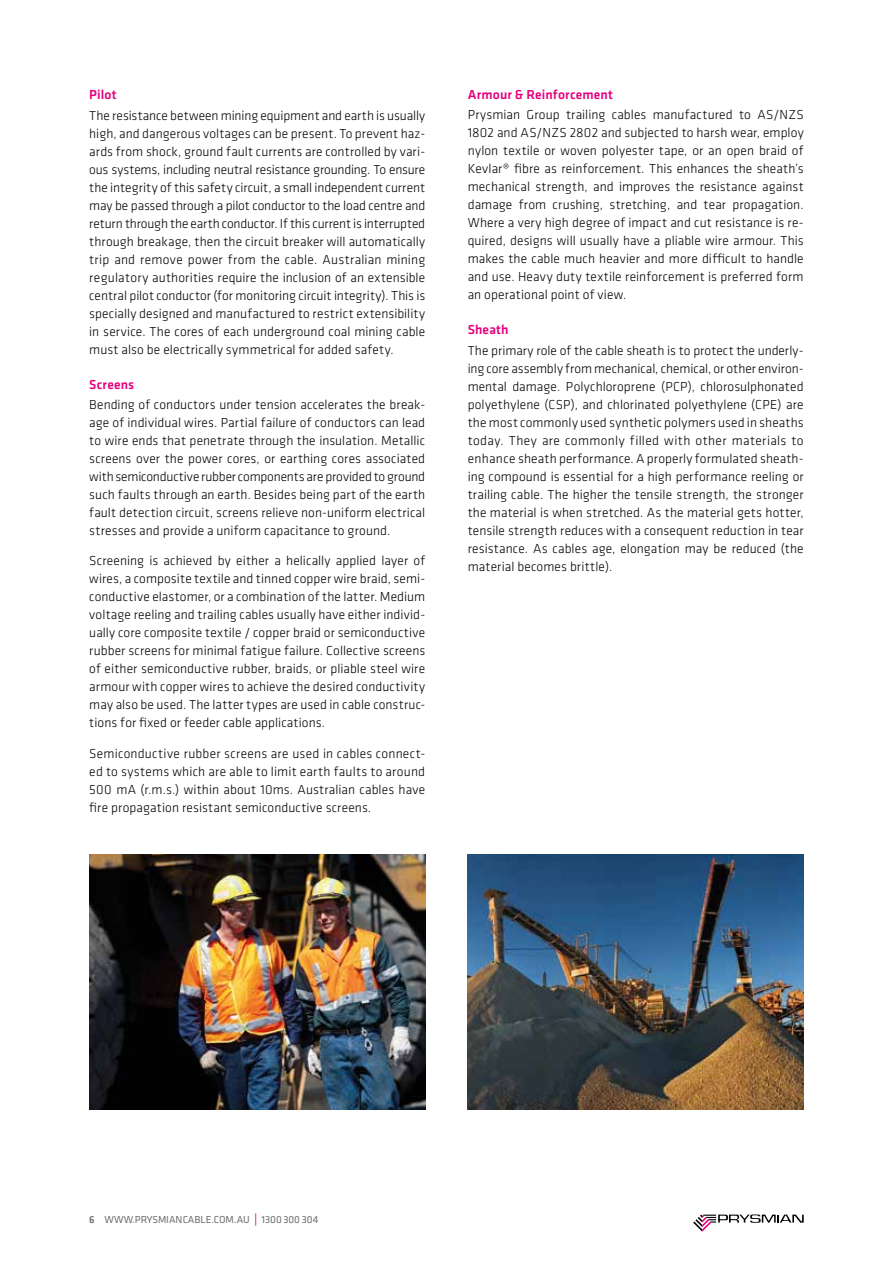
<style>
.page{position:relative;width:893px;height:1263px;background:#fff}
.page>*{position:absolute;margin:0;border:0;box-sizing:border-box;transform-origin:0 0}
.t1{font:300 13.5px/18px "Klavika";letter-spacing:.01em;color:#000;text-align:justify}
.t2{font:500 13.5px "Klavika";letter-spacing:.01em;color:#e6007d}
.t3{font:10.5px "Klavika";letter-spacing:-.005em;color:#706f6f}
.s1{font-weight:500}
.s2{font-family:"Arial Unicode MS";font-size:13.2px;color:#e6007d}
</style>
<div class="page">
<svg style="left:693px;top:1214px;width:111px;height:18px"></svg>
<img style="left:89px;top:855px;width:336px;height:255px">
<img style="left:468px;top:855px;width:336px;height:255px">
<p class="t2" style="left:89px;top:86px;width:29px">Pilot</p>
<p class="t1" style="left:89px;top:106px;width:337px">The resistance between mining equipment and earth is usually high, and dangerous voltages can be present. To prevent haz&shy;ards from shock, ground fault currents are controlled by vari&shy;ous systems, including neutral resistance grounding. To ensure the integrity of this safety circuit, a small independent current may be passed through a pilot conductor to the load centre and return through the earth conductor. If this current is interrupted through breakage, then the circuit breaker will automatically trip and remove power from the cable. Australian mining regulatory authorities require the inclusion of an extensible central pilot conductor (for monitoring circuit integrity). This is specially designed and manufactured to restrict extensibility in service. The cores of each underground coal mining cable must also be electrically symmetrical for added safety.</p>
<p class="t2" style="left:89px;top:375px;width:46px">Screens</p>
<p class="t1" style="left:89px;top:395px;width:337px">Bending of conductors under tension accelerates the break&shy;age of individual wires. Partial failure of conductors can lead to wire ends that penetrate through the insulation. Metallic screens over the power cores, or earthing cores associated with semiconductive rubber components are provided to ground such faults through an earth. Besides being part of the earth fault detection circuit, screens relieve non-uniform electrical stresses and provide a uniform capacitance to ground.</p>
<p class="t1" style="left:89px;top:552px;width:337px">Screening is achieved by either a helically applied layer of wires, a composite textile and tinned copper wire braid, semi&shy;conductive elastomer, or a combination of the latter. Medium voltage reeling and trailing cables usually have either individ&shy;ually core composite textile / copper braid or semiconductive rubber screens for minimal fatigue failure. Collective screens of either semiconductive rubber, braids, or pliable steel wire armour with copper wires to achieve the desired conductivity may also be used. The latter types are used in cable construc&shy;tions for fixed or feeder cable applications.</p>
<p class="t1" style="left:89px;top:744px;width:337px">Semiconductive rubber screens are used in cables connect&shy;ed to systems which are able to limit earth faults to around 500 mA (r.m.s.) within about 10ms. Australian cables have fire propagation resistant semiconductive screens.</p>
<p class="t2" style="left:468px;top:86px;width:147px">Armour &amp; Reinforcement</p>
<p class="t1" style="left:468px;top:106px;width:337px">Prysmian Group trailing cables manufactured to AS/NZS 1802 and AS/NZS 2802 and subjected to harsh wear, employ nylon textile or woven polyester tape, or an open braid of Kevlar® fibre as reinforcement. This enhances the sheath’s mechanical strength, and improves the resistance against damage from crushing, stretching, and tear propagation.<br>Where a very high degree of impact and cut resistance is re&shy;quired, designs will usually have a pliable wire armour. This makes the cable much heavier and more difficult to handle and use. Heavy duty textile reinforcement is preferred form an operational point of view.</p>
<p class="t2" style="left:468px;top:321px;width:42px">Sheath</p>
<p class="t1" style="left:468px;top:341px;width:337px">The primary role of the cable sheath is to protect the underly&shy;ing core assembly from mechanical, chemical, or other environ&shy;mental damage. Polychloroprene (PCP), chlorosulphonated polyethylene (CSP), and chlorinated polyethylene (CPE) are the most commonly used synthetic polymers used in sheaths today. They are commonly filled with other materials to enhance sheath performance. A properly formulated sheath&shy;ing compound is essential for a high performance reeling or trailing cable. The higher the tensile strength, the stronger the material is when stretched. As the material gets hotter, tensile strength reduces with a consequent reduction in tear resistance. As cables age, elongation may be reduced (the material becomes brittle).</p>
<p class="t3" style="left:89px;top:1212px;width:231px"><span class="s1">6</span> WWW.PRYSMIANCABLE.COM.AU <span class="s2">∣</span> 1300 300 304</p>
</div>
